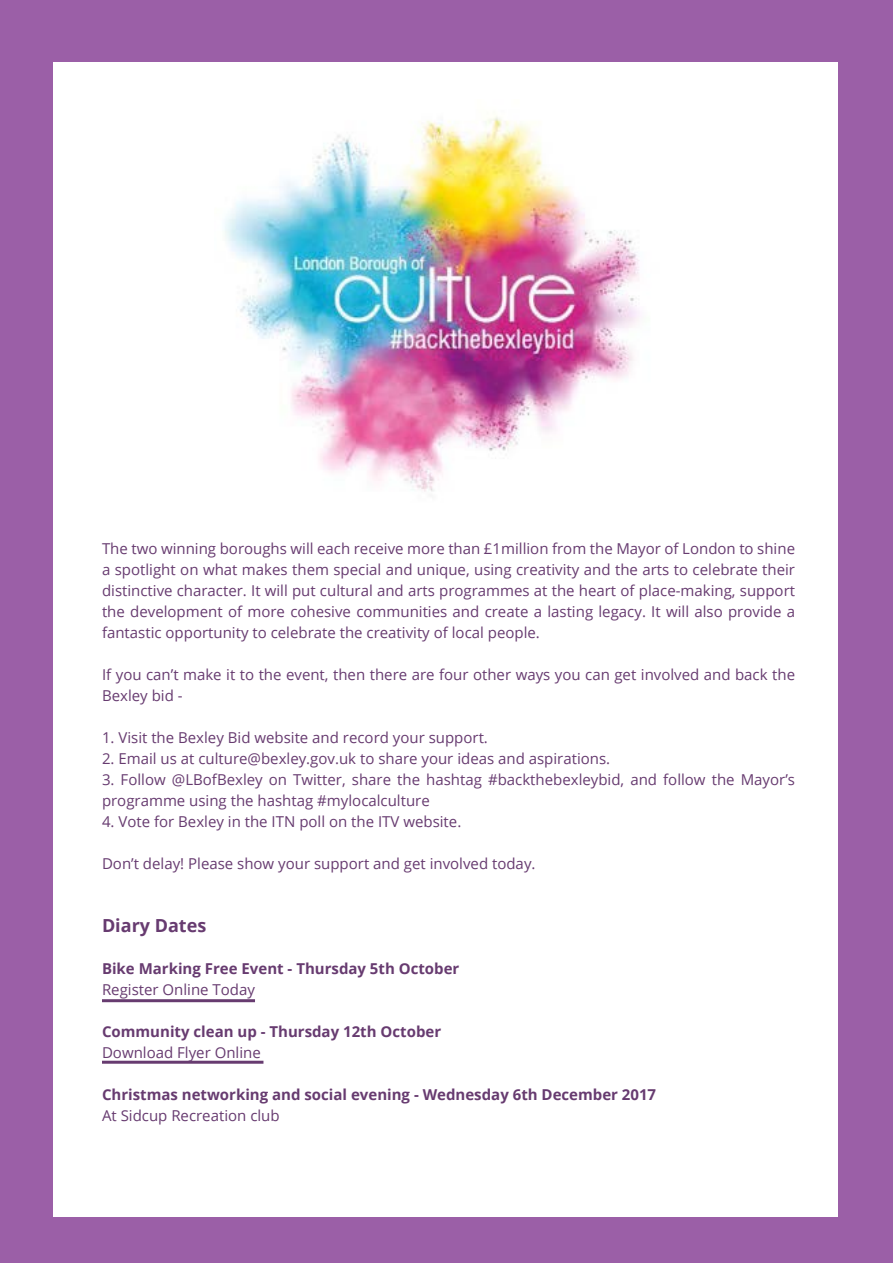
<style>
.page{position:relative;width:893px;height:1263px;background:#9b5fa7}
.page>*{position:absolute;margin:0;border:0;box-sizing:border-box;transform-origin:0 0}
.t1{font:700 18px "Open Sans";color:#673b70}
.t2{font:15px/21px "Open Sans";color:#673b70}
.t3{font:700 15px "Open Sans";color:#673b70}
</style>
<div class="page">
<div style="left:53px;top:62px;width:785px;height:1154px;background:#fff"></div>
<img style="left:224px;top:116px;width:416px;height:376px">
<hr style="left:102px;top:999px;width:153px;height:3px;background:#673b70">
<hr style="left:102px;top:1061px;width:161px;height:3px;background:#673b70">
<p class="t2" style="left:102px;top:537px;width:695px;text-align:justify">The two winning boroughs will each receive more than £1million from the Mayor of London to shine a spotlight on what makes them special and unique, using creativity and the arts to celebrate their distinctive character. It will put cultural and arts programmes at the heart of place-making, support the development of more cohesive communities and create a lasting legacy. It will also provide a fantastic opportunity to celebrate the creativity of local people.</p>
<p class="t2" style="left:102px;top:663px;width:695px">If you can’t make it to the event, then there are four other ways you can get involved and back the<br>Bexley bid -</p>
<p class="t2" style="left:102px;top:726px;width:387px">1. Visit the Bexley Bid website and record your support.</p>
<p class="t2" style="left:102px;top:747px;width:510px">2. Email us at culture@bexley.gov.uk to share your ideas and aspirations.</p>
<p class="t2" style="left:102px;top:768px;width:694px">3. Follow @LBofBexley on Twitter, share the hashtag #backthebexleybid, and follow the Mayor’s programme using the hashtag #mylocalculture</p>
<p class="t2" style="left:102px;top:810px;width:361px">4. Vote for Bexley in the ITN poll on the ITV website.</p>
<p class="t2" style="left:102px;top:852px;width:435px">Don’t delay! Please show your support and get involved today.</p>
<p class="t1" style="left:102px;top:912px;width:106px">Diary Dates</p>
<p class="t3" style="left:102px;top:958px;width:359px">Bike Marking Free Event - Thursday 5th October</p>
<p class="t2" style="left:102px;top:978px;width:155px">Register Online Today</p>
<p class="t3" style="left:102px;top:1021px;width:341px">Community clean up - Thursday 12th October</p>
<p class="t2" style="left:102px;top:1041px;width:160px">Download Flyer Online</p>
<p class="t3" style="left:102px;top:1084px;width:556px">Christmas networking and social evening - Wednesday 6th December 2017</p>
<p class="t2" style="left:102px;top:1104px;width:179px">At Sidcup Recreation club</p>
</div>
